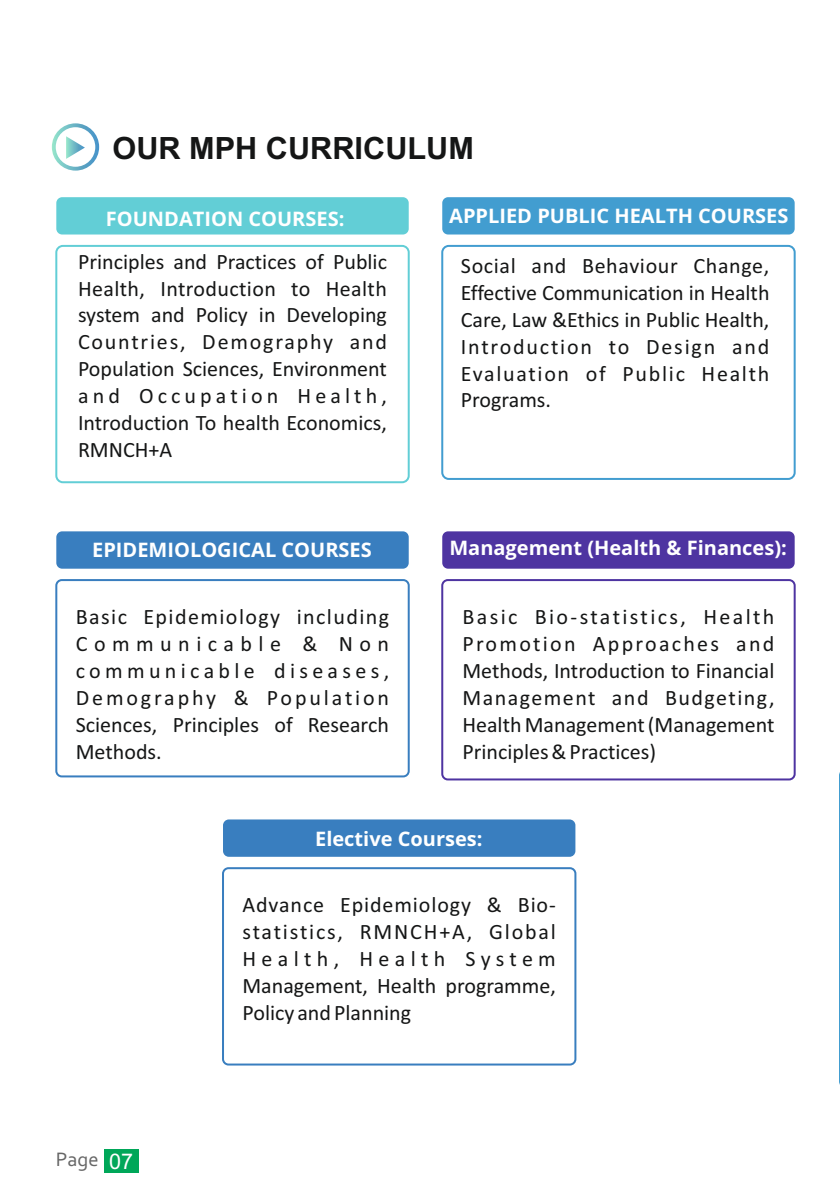
<style>
.page{position:relative;width:840px;height:1191px;background:#fff}
.page>*{position:absolute;margin:0;border:0;box-sizing:border-box;transform-origin:0 0}
.t1{font:700 30.6px "Arial";color:#151616}
.t2{font:22px/26.8px "Calibri";color:#151616;text-align:justify}
.t3{font:20.4px "Corbel";color:#676767}
.t4{font:700 20px "Open Sans";color:#fff}
.s1{font-family:"Arial";font-size:21.6px;color:#fff}
</style>
<div class="page">
<svg style="left:52px;top:123px;width:47px;height:48px"></svg>
<div style="left:56px;top:127px;width:39px;height:40px;background:#fff;border-radius:50%"></div>
<svg style="left:66px;top:136px;width:19px;height:23px"></svg>
<div style="left:56px;top:197px;width:352px;height:37px;background:#62ced6;border-radius:6px"></div>
<div style="left:55px;top:245px;width:354px;height:238px;border:2px solid #62ced6;border-radius:7px"></div>
<div style="left:442px;top:197px;width:352px;height:37px;background:#429dd0;border-radius:6px"></div>
<div style="left:441px;top:245px;width:354px;height:235px;border:2px solid #429dd0;border-radius:7px"></div>
<div style="left:56px;top:531px;width:352px;height:37px;background:#397ebf;border-radius:6px"></div>
<div style="left:223px;top:819px;width:352px;height:37px;background:#397ebf;border-radius:6px"></div>
<div style="left:55px;top:579px;width:354px;height:198px;border:2px solid #397ebf;border-radius:5px"></div>
<div style="left:222px;top:867px;width:354px;height:198px;border:2px solid #397ebf;border-radius:5px"></div>
<div style="left:442px;top:531px;width:352px;height:37px;background:#4e34a1;border-radius:6px"></div>
<div style="left:441px;top:579px;width:354px;height:201px;border:2px solid #4e34a1;border-radius:6px"></div>
<div style="left:104px;top:1149px;width:35px;height:24px;background:#00a759"></div>
<h1 class="t1" style="left:112px;top:137px;width:363px">OUR MPH CURRICULUM</h1>
<p class="t4" style="left:106px;top:204px;width:240px">FOUNDATION COURSES:</p>
<p class="t4" style="left:449px;top:202px;width:340px">APPLIED PUBLIC HEALTH COURSES</p>
<p class="t2" style="left:78px;top:250px;width:310px">Principles and Practices of Public Health, Introduction to Health system and Policy in Developing Countries, Demography and Population Sciences, Environment and Occupation Health, Introduction To health Economics, RMNCH+A</p>
<p class="t2" style="left:460px;top:254px;width:310px">Social and Behaviour Change, Effective Communication in Health Care, Law &amp;Ethics in Public Health, Introduction to Design and Evaluation of Public Health Programs.</p>
<p class="t4" style="left:92px;top:536px;width:281px">EPIDEMIOLOGICAL COURSES</p>
<p class="t2" style="left:76px;top:605px;width:315px">Basic Epidemiology including Communicable &amp; Non communicable diseases, Demography &amp; Population Sciences, Principles of Research Methods.</p>
<p class="t4" style="left:449px;top:534px;width:339px">Management (Health &amp; Finances):</p>
<p class="t2" style="left:462px;top:605px;width:313px">Basic Bio-statistics, Health Promotion Approaches and Methods, Introduction to Financial Management and Budgeting, Health Management (Management Principles &amp; Practices)</p>
<p class="t4" style="left:315px;top:824px;width:169px">Elective Courses:</p>
<p class="t3" style="left:56px;top:1151px;width:79px">Page <span class="s1">07</span></p>
<p class="t2" style="left:242px;top:893px;width:315px">Advance Epidemiology &amp; Bio&shy;statistics, RMNCH+A, Global Health, Health System Management, Health programme, Policy and Planning</p>
</div>
